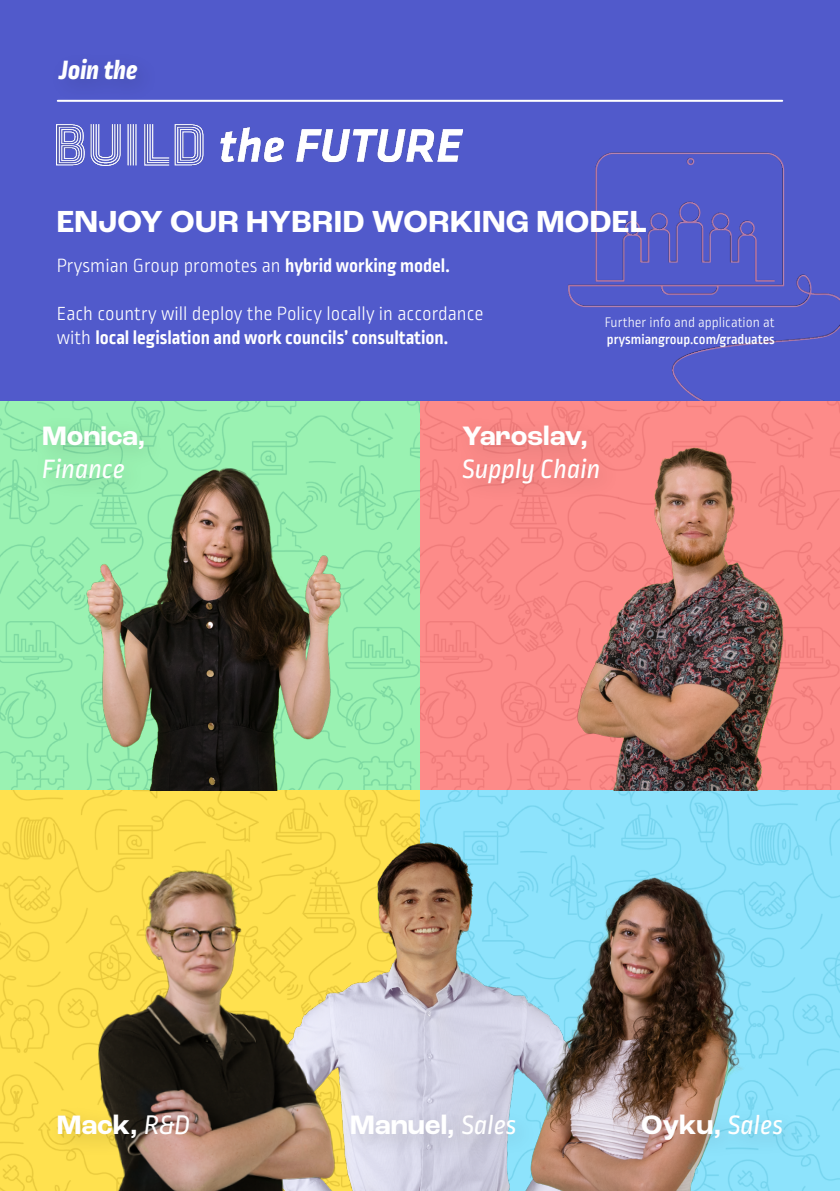
<style>
.page{position:relative;width:840px;height:1191px;background:#fff}
.page>*{position:absolute;margin:0;border:0;box-sizing:border-box;transform-origin:0 0}
.t1{font:700 32px "Roc Grotesk";letter-spacing:.01em;color:#fff}
.t2{font:700 28px "Roc Grotesk";color:#fff}
.t3{font:italic 28px "Ropa Sans Pro";color:#fff}
.t4{font:italic 800 28px "Ropa Sans Pro";color:#fff}
.t5{font:300 20px/24px "Ropa Sans Pro";color:#fff}
.t6{font:300 14.6px "Ropa Sans Pro";color:#fff}
.t7{font:500 14.6px "Ropa Sans Pro";color:#fff}
.s1{font-weight:700}
.s2{font-family:"Ropa Sans Pro";font-weight:400;font-style:italic}
</style>
<div class="page">
<img style="left:0;top:401px;width:420px;height:389px">
<div style="left:420px;top:401px;width:419px;height:389px;background:linear-gradient(to right,#fb8987,#fc8a88)"></div>
<svg style="left:0;top:790px;width:420px;height:34px;background:#fadc4c"></svg>
<svg style="left:420px;top:790px;width:419px;height:401px;background:#8ae0f9"></svg>
<div style="left:0;top:0;width:839px;height:401px;background:#515acb"></div>
<hr style="left:58px;top:100px;width:723px;height:2px;background:#fff">
<div style="left:31px;top:414px;width:136px;height:88px;background:#000;opacity:.15"></div>
<div style="left:47px;top:47px;width:113px;height:56px;background:#5059c9"></div>
<div style="left:451px;top:414px;width:171px;height:93px;background:#fb8987"></div>
<img style="left:57px;top:125px;width:405px;height:40px">
<img style="left:486px;top:423px;width:326px;height:367px">
<img style="left:395px;top:824px;width:28px;height:367px">
<img style="left:0;top:824px;width:395px;height:367px">
<img style="left:60px;top:423px;width:298px;height:367px">
<div style="left:338px;top:1103px;width:201px;height:57px;background:#000;opacity:.15"></div>
<div style="left:45px;top:1103px;width:167px;height:57px;background:#000;opacity:.15"></div>
<img style="left:423px;top:824px;width:326px;height:367px">
<div style="left:629px;top:1102px;width:176px;height:61px;background:#000;opacity:.15"></div>
<img style="left:568px;top:152px;width:271px;height:249px">
<h2 class="t4" style="left:60px;top:53px;width:79px">Join the</h2>
<h1 class="t1" style="left:57px;top:201px;width:591px">ENJOY OUR HYBRID WORKING MODEL</h1>
<p class="t5" style="left:57px;top:255px;width:394px">Prysmian Group promotes an <span class="s1">hybrid working model.</span></p>
<p class="t5" style="left:57px;top:303px;width:428px">Each country will deploy the Policy locally in accordance with <span class="s1">local legislation and work councils’ consultation.</span></p>
<p class="t6" style="left:604px;top:314px;width:171px">Further info and application at</p>
<p class="t7" style="left:606px;top:331px;width:169px">prysmiangroup.com/graduates</p>
<h2 class="t2" style="left:42px;top:418px;width:105px">Monica,</h2>
<h2 class="t3" style="left:42px;top:453px;width:84px">Finance</h2>
<h2 class="t2" style="left:462px;top:418px;width:127px">Yaroslav,</h2>
<h2 class="t3" style="left:462px;top:453px;width:140px">Supply Chain</h2>
<h2 class="t2" style="left:57px;top:1107px;width:135px">Mack, <span class="s2">R&amp;D</span></h2>
<h2 class="t2" style="left:350px;top:1107px;width:168px">Manuel, <span class="s2">Sales</span></h2>
<h2 class="t2" style="left:640px;top:1107px;width:143px">Oyku, <span class="s2">Sales</span></h2>
</div>
